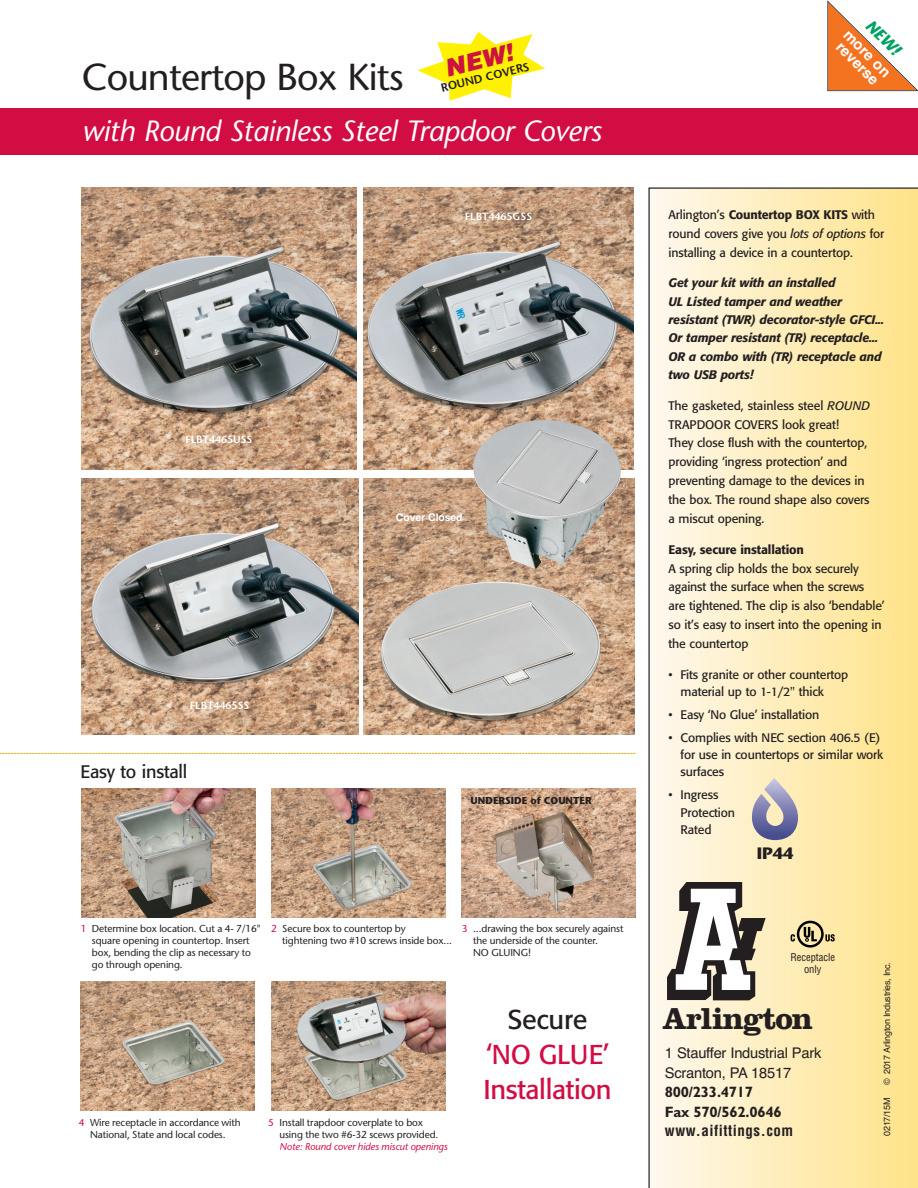
<style>
.page{position:relative;width:918px;height:1188px;background:#fff}
.page>*{position:absolute;margin:0;border:0;box-sizing:border-box;transform-origin:0 0}
.t1{font:37.5px "Stone Sans";letter-spacing:-.025em;color:#231f20}
.t2{font:700 31.5px "Clarendon";letter-spacing:-.035em;color:#231f20}
.t3{font:italic 29.25px "Stone Sans";letter-spacing:-.01em;color:#fff}
.t4{font:27px/35px "Formata";letter-spacing:-.01em;color:#d20d44}
.t5{font:27px "Formata";letter-spacing:-.01em;color:#231f20}
.t6{font:italic 900 24px "Helvetica";color:#cd1141}
.t7{font:18px "Formata";letter-spacing:-.01em;color:#231f20}
.t8{font:italic 700 16.5px "Stone Sans";color:#00a261}
.t9{font:700 16.5px "Stone Sans";color:#231f20}
.t10{font:700 15px/19.5px "Gill Sans";letter-spacing:-.015em;color:#231f20}
.t11{font:700 condensed 15px "Helvetica";letter-spacing:.035em;color:#231f20}
.t12{font:700 15px/13.5px "Helvetica";color:#fff}
.t13{font:14.7px/19.5px "Helvetica";letter-spacing:-.015em;color:#231f20}
.t14{font:12.3px/18.9px "Formata";letter-spacing:-.01em;color:#231f20}
.t15{font:italic 500 12.3px/18.3px "Formata";letter-spacing:-.01em;color:#231f20}
.t16{font:500 12.3px "Formata";letter-spacing:-.01em;color:#231f20}
.t17{font:600 11.7px "Stone Sans";color:#231f20}
.t18{font:600 10.5px "Stone Sans";color:#fff}
.t19{font:condensed 10.5px/12px "Helvetica";letter-spacing:-.005em;color:#231f20;text-align:center}
.t20{font:700 10.5px "Helvetica";letter-spacing:-.01em;color:#fff}
.t21{font:10.05px/12px "Stone Sans";letter-spacing:-.01em;color:#231f20}
.t22{font:italic 10.05px "Stone Sans";letter-spacing:-.01em;color:#d20d44}
.t23{font:700 10.05px "Stone Sans";color:#231f20}
.t24{font:9px "Helvetica";letter-spacing:-.03em;color:#231f20}
.s1{color:#d20d44}
.s2{font-weight:500}
.s3{font-style:italic}
</style>
<div class="page">
<img style="left:81px;top:788px;width:174px;height:129px">
<img style="left:271px;top:788px;width:174px;height:129px">
<img style="left:461px;top:788px;width:175px;height:129px">
<img style="left:80px;top:982px;width:175px;height:129px">
<img style="left:271px;top:982px;width:174px;height:129px">
<img style="left:81px;top:187px;width:276px;height:283px">
<img style="left:363px;top:187px;width:271px;height:283px">
<svg style="left:418px;top:32px;width:127px;height:69px"></svg>
<img style="left:363px;top:479px;width:271px;height:256px">
<svg style="left:648px;top:187px;width:270px;height:1001px;background:#fbeab8"></svg>
<div style="left:0;top:109px;width:918px;height:46px;background:#d20d44"></div>
<svg style="left:827px;top:0;width:91px;height:92px"></svg>
<svg style="left:667px;top:882px;width:98px;height:118px"></svg>
<svg style="left:752px;top:778px;width:47px;height:62px;background:#b2acb4"></svg>
<img style="left:81px;top:479px;width:277px;height:256px">
<svg style="left:791px;top:921px;width:44px;height:27px"></svg>
<img style="left:473px;top:420px;width:149px;height:149px">
<svg style="left:0;top:753px;width:636px;height:1px"></svg>
<h3 class="t6" style="left:442px;top:56px;width:71px;rotate:-14deg">NEW!</h3>
<p class="t17" style="left:440px;top:84px;width:92px;rotate:-14deg">ROUND COVERS</p>
<h1 class="t1" style="left:82px;top:63px;width:323px">Countertop Box Kits</h1>
<h3 class="t3" style="left:82px;top:119px;width:521px">with Round Stainless Steel Trapdoor Covers</h3>
<p class="t18" style="left:185px;top:436px;width:68px">FLBT4465USS</p>
<p class="t18" style="left:190px;top:702px;width:61px">FLBT4465SS</p>
<h3 class="t7" style="left:81px;top:764px;width:108px">Easy to install</h3>
<p class="t18" style="left:465px;top:213px;width:69px">FLBT4465GSS</p>
<p class="t20" style="left:396px;top:511px;width:68px">Cover Closed</p>
<p class="t23" style="left:471px;top:796px;width:123px">UNDERSIDE of COUNTER</p>
<p class="t21" style="left:92px;top:924px;width:170px;text-indent:-11px"><span class="s1">1</span> Determine box location. Cut a 4- 7/16" square opening in countertop. Insert box, bending the clip as necessary to go through opening.</p>
<p class="t21" style="left:282px;top:924px;width:171px;text-indent:-11px"><span class="s1">2</span> Secure box to countertop by tightening two #10 screws inside box...</p>
<p class="t21" style="left:473px;top:924px;width:152px;text-indent:-11px"><span class="s1">3</span> ...drawing the box securely against the underside of the counter.<br>NO GLUING!</p>
<p class="t21" style="left:79px;top:1117px;width:163px;text-align:center"><span class="s1">4</span> Wire receptacle in accordance with<br>National, State and local codes.</p>
<p class="t21" style="left:280px;top:1117px;width:160px;text-indent:-11px"><span class="s1">5</span> Install trapdoor coverplate to box using the two #6-32 scews provided.</p>
<p class="t22" style="left:280px;top:1142px;width:170px">Note: Round cover hides miscut openings</p>
<h3 class="t5" style="left:508px;top:1008px;width:81px">Secure</h3>
<h3 class="t4" style="left:484px;top:1039px;width:130px">‘NO GLUE’<br>Installation</h3>
<h3 class="t8" style="left:873px;top:18px;width:43px;rotate:45deg">NEW!</h3>
<p class="t12" style="left:850px;top:29px;width:61px;rotate:45deg">more on reverse</p>
<p class="t14" style="left:669px;top:207px;width:217px">Arlington’s <span class="s2">Countertop BOX KITS</span> with round covers give you <span class="s3">lots of options</span> for installing a device in a countertop.</p>
<p class="t15" style="left:669px;top:275px;width:217px">Get your kit with an installed<br>UL Listed tamper and weather resistant (TWR) decorator-style GFCI...<br>Or tamper resistant (TR) receptacle...<br>OR a combo with (TR) receptacle and two USB ports!</p>
<p class="t14" style="left:669px;top:397px;width:203px">The gasketed, stainless steel <span class="s3">ROUND<br></span>TRAPDOOR COVERS look great!<br>They close flush with the countertop, providing ‘ingress protection’ and preventing damage to the devices in the box. The round shape also covers a miscut opening.</p>
<p class="t16" style="left:669px;top:544px;width:137px">Easy, secure installation</p>
<p class="t14" style="left:669px;top:560px;width:218px">A spring clip holds the box securely against the surface when the screws<br>are tightened. The clip is also ‘bendable’ so it’s easy to insert into the opening in the countertop</p>
<p class="t14" style="left:681px;top:667px;width:169px;line-height:17.4px;text-indent:-12px">• Fits granite or other countertop material up to 1-1/2" thick</p>
<p class="t14" style="left:669px;top:706px;width:152px">• Easy ‘No Glue’ installation</p>
<p class="t14" style="left:681px;top:730px;width:204px;line-height:17.4px;text-indent:-12px">• Complies with NEC section 406.5 (E) for use in countertops or similar work surfaces</p>
<p class="t14" style="left:681px;top:787px;width:56px;line-height:17.4px;text-indent:-12px">• Ingress<br>Protection<br>Rated</p>
<h3 class="t9" style="left:757px;top:847px;width:38px">IP44</h3>
<p class="t19" style="left:791px;top:951px;width:46px">Receptacle only</p>
<h2 class="t2" style="left:663px;top:1008px;width:152px">Arlington</h2>
<p class="t13" style="left:665px;top:1043px;width:158px">1 Stauffer Industrial Park<br>Scranton, PA 18517</p>
<p class="t10" style="left:665px;top:1084px;width:118px">800/233.4717<br>Fax 570/562.0646</p>
<p class="t11" style="left:665px;top:1122px;width:130px">www.aifittings.com</p>
<p class="t24" style="left:882px;top:1085px;width:125px;rotate:-90deg">© 2017 Arlington Industries, Inc.</p>
<p class="t24" style="left:882px;top:1136px;width:40px;rotate:-90deg">0217/15M</p>
</div>
